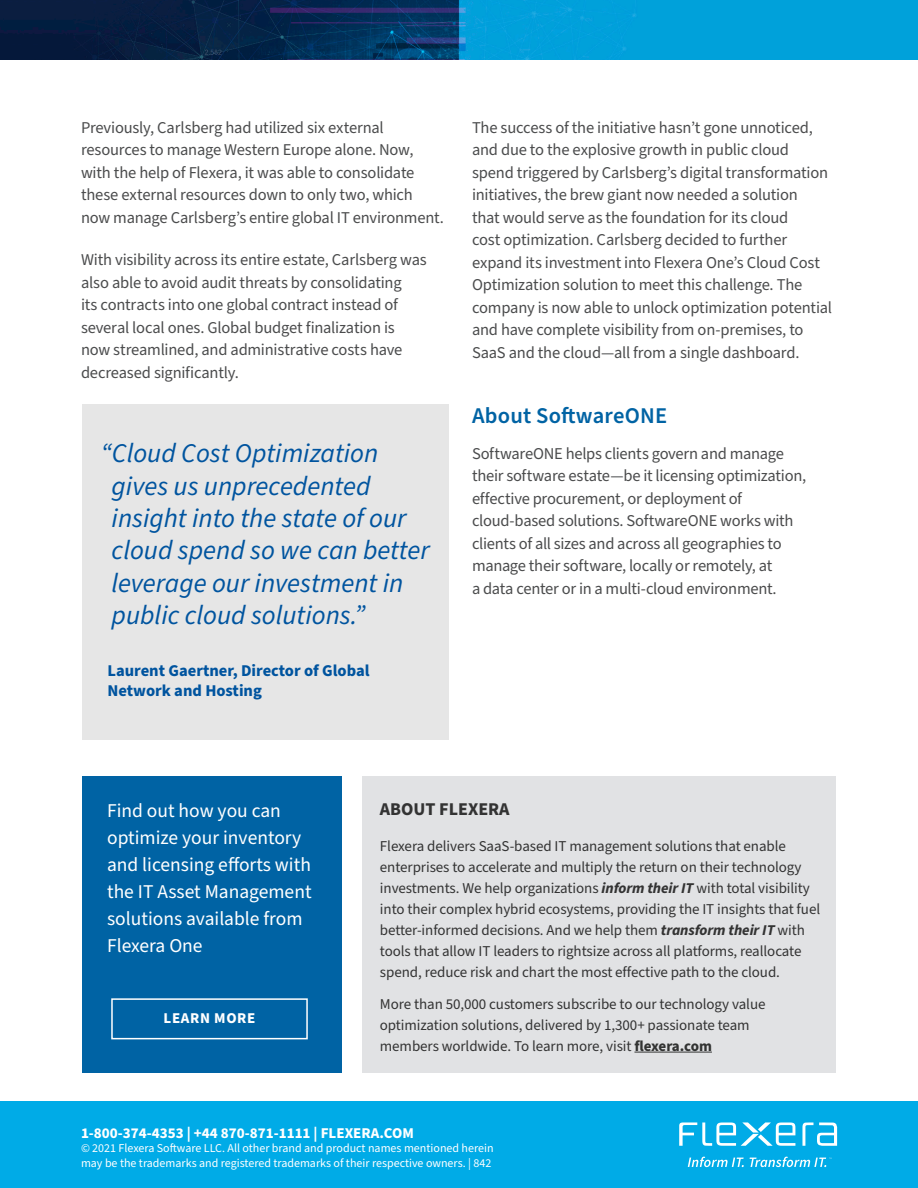
<style>
.page{position:relative;width:918px;height:1188px;background:#fff}
.page>*{position:absolute;margin:0;border:0;box-sizing:border-box;transform-origin:0 0}
.t1{font:italic 27px/32.4px "Source Sans Pro";color:#00549f}
.t2{font:600 22.5px "Source Sans Pro";letter-spacing:.01em;color:#0063a4}
.t3{font:19.5px/27px "Source Sans Pro";color:#fff}
.About_Flexera{font:700 18px "Source Sans Pro";color:#333}
.t4{font:16.5px/22.5px "Source Sans Pro";letter-spacing:-.015em;color:#4b4c4d}
.t5{font:700 16.5px/19.8px "Source Sans Pro";color:#00549f}
.About_Flexera_Copy{font:15px/21px "Source Sans Pro";letter-spacing:-.005em;color:#333}
.t6{font:700 15px "Source Sans Pro";color:#fff}
.t7{font:700 15px "Source Sans Pro";letter-spacing:.04em;color:#fff}
.t8{font:12px/14.4px "Source Sans Pro";color:#fff}
.s1{font-weight:700;font-style:italic}
.s2{font-weight:700;color:#323332}
</style>
<div class="page">
<img style="left:0;top:0;width:918px;height:60px">
<div style="left:0;top:1102px;width:918px;height:86px;background:#00abe7"></div>
<div style="left:82px;top:776px;width:259px;height:297px;background:#0063a4"></div>
<div style="left:363px;top:776px;width:473px;height:297px;background:#e1e2e4"></div>
<hr style="left:634px;top:1052px;width:78px;height:1px;background:#323332">
<svg style="left:688px;top:1157px;width:56px;height:10px"></svg>
<svg style="left:750px;top:1157px;width:82px;height:10px"></svg>
<svg style="left:802px;top:1122px;width:35px;height:24px"></svg>
<svg style="left:679px;top:1122px;width:116px;height:24px"></svg>
<div style="left:111px;top:998px;width:197px;height:41px;border:2px solid #fff"></div>
<div style="left:82px;top:404px;width:367px;height:336px;background:#e6e6e6"></div>
<p class="t4" style="left:81px;top:116px;width:365px">Previously, Carlsberg had utilized six external resources to manage Western Europe alone. Now, with the help of Flexera, it was able to consolidate these external resources down to only two, which now manage Carlsberg’s entire global IT environment.</p>
<p class="t4" style="left:81px;top:249px;width:347px">With visibility across its entire estate, Carlsberg was also able to avoid audit threats by consolidating<br>its contracts into one global contract instead of several local ones. Global budget finalization is now streamlined, and administrative costs have decreased significantly.</p>
<p class="t1" style="left:112px;top:438px;width:319px;text-indent:-11px">“Cloud Cost Optimization gives us unprecedented insight into the state of our cloud spend so we can better leverage our investment in public cloud solutions.”</p>
<p class="t5" style="left:107px;top:662px;width:264px">Laurent Gaertner, Director of Global<br>Network and Hosting</p>
<p class="t4" style="left:472px;top:116px;width:362px">The success of the initiative hasn’t gone unnoticed, and due to the explosive growth in public cloud spend triggered by Carlsberg’s digital transformation initiatives, the brew giant now needed a solution<br>that would serve as the foundation for its cloud<br>cost optimization. Carlsberg decided to further expand its investment into Flexera One’s Cloud Cost Optimization solution to meet this challenge. The company is now able to unlock optimization potential and have complete visibility from on-premises, to SaaS and the cloud—all from a single dashboard.</p>
<p class="t2" style="left:472px;top:400px;width:197px">About SoftwareONE</p>
<p class="t4" style="left:472px;top:443px;width:336px">SoftwareONE helps clients govern and manage their software estate—be it licensing optimization, effective procurement, or deployment of cloud-based solutions. SoftwareONE works with clients of all sizes and across all geographies to manage their software, locally or remotely, at<br>a data center or in a multi-cloud environment.</p>
<p class="t3" style="left:107px;top:798px;width:206px">Find out how you can optimize your inventory and licensing efforts with the IT Asset Management solutions available from<br>Flexera One</p>
<p class="About_Flexera" style="left:380px;top:796px;width:131px">ABOUT FLEXERA</p>
<p class="About_Flexera_Copy" style="left:380px;top:836px;width:442px">Flexera delivers SaaS-based IT management solutions that enable enterprises to accelerate and multiply the return on their technology investments. We help organizations <span class="s1">inform their IT</span> with total visibility into their complex hybrid ecosystems, providing the IT insights that fuel better-informed decisions. And we help them <span class="s1">transform their IT</span> with tools that allow IT leaders to rightsize across all platforms, reallocate spend, reduce risk and chart the most effective path to the cloud.</p>
<p class="About_Flexera_Copy" style="left:380px;top:994px;width:387px">More than 50,000 customers subscribe to our technology value optimization solutions, delivered by 1,300+ passionate team members worldwide. To learn more, visit <span class="s2">flexera.com</span></p>
<p class="t7" style="left:164px;top:1008px;width:93px">LEARN MORE</p>
<p class="t6" style="left:81px;top:1123px;width:334px">1-800-374-4353 | +44 870-871-1111 | FLEXERA.COM</p>
<p class="t8" style="left:81px;top:1141px;width:414px">© 2021 Flexera Software LLC. All other brand and product names mentioned herein may be the trademarks and registered trademarks of their respective owners. | 842</p>
</div>
